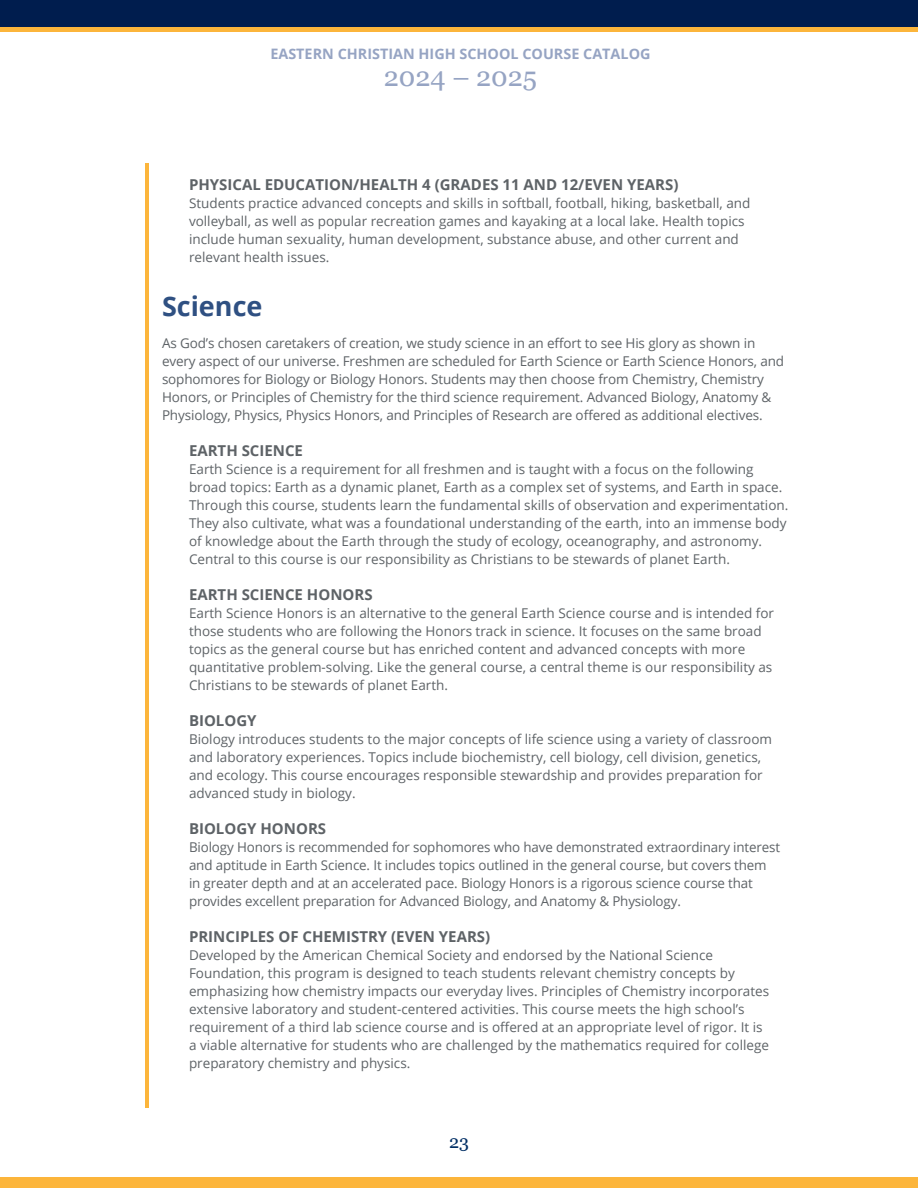
<style>
.page{position:relative;width:918px;height:1188px;background:#fff}
.page>*{position:absolute;margin:0;border:0;box-sizing:border-box;transform-origin:0 0}
.t1{font:27px "Georgia";color:#96a4c3}
.t2{font:700 27px "Open Sans";color:#2f5082}
.t3{font:18px "Georgia";color:#002e64}
.t4{font:700 15px "Open Sans";color:#5e6367}
.t5{font:700 14.4px "Open Sans";color:#96a4c3}
.t6{font:13.5px/18px "Open Sans";color:#5e6367}
</style>
<div class="page">
<div style="left:0;top:0;width:918px;height:27px;background:#001d4e"></div>
<div style="left:0;top:27px;width:918px;height:5px;background:#fcb53b"></div>
<div style="left:0;top:1177px;width:918px;height:11px;background:#fcb53b"></div>
<hr style="left:145px;top:163px;width:3px;height:945px;background:#fcb53b">
<p class="t5" style="left:270px;top:43px;width:382px">EASTERN CHRISTIAN HIGH SCHOOL COURSE CATALOG</p>
<h1 class="t1" style="left:384px;top:57px;width:155px">2024 – 2025</h1>
<p class="t4" style="left:189px;top:174px;width:491px">PHYSICAL EDUCATION/HEALTH 4 (GRADES 11 AND 12/EVEN YEARS)</p>
<p class="t6" style="left:189px;top:194px;width:563px">Students practice advanced concepts and skills in softball, football, hiking, basketball, and volleyball, as well as popular recreation games and kayaking at a local lake. Health topics include human sexuality, human development, substance abuse, and other current and relevant health issues.</p>
<p class="t2" style="left:162px;top:287px;width:102px">Science</p>
<p class="t6" style="left:162px;top:334px;width:624px">As God’s chosen caretakers of creation, we study science in an effort to see His glory as shown in every aspect of our universe. Freshmen are scheduled for Earth Science or Earth Science Honors, and sophomores for Biology or Biology Honors. Students may then choose from Chemistry, Chemistry Honors, or Principles of Chemistry for the third science requirement. Advanced Biology, Anatomy &amp; Physiology, Physics, Physics Honors, and Principles of Research are offered as additional electives.</p>
<p class="t4" style="left:189px;top:440px;width:116px">EARTH SCIENCE</p>
<p class="t6" style="left:189px;top:460px;width:601px">Earth Science is a requirement for all freshmen and is taught with a focus on the following broad topics: Earth as a dynamic planet, Earth as a complex set of systems, and Earth in space.<br>Through this course, students learn the fundamental skills of observation and experimentation.<br>They also cultivate, what was a foundational understanding of the earth, into an immense body of knowledge about the Earth through the study of ecology, oceanography, and astronomy.<br>Central to this course is our responsibility as Christians to be stewards of planet Earth.</p>
<p class="t4" style="left:189px;top:584px;width:185px">EARTH SCIENCE HONORS</p>
<p class="t6" style="left:189px;top:604px;width:587px">Earth Science Honors is an alternative to the general Earth Science course and is intended for those students who are following the Honors track in science. It focuses on the same broad topics as the general course but has enriched content and advanced concepts with more quantitative problem-solving. Like the general course, a central theme is our responsibility as Christians to be stewards of planet Earth.</p>
<p class="t4" style="left:189px;top:710px;width:69px">BIOLOGY</p>
<p class="t6" style="left:189px;top:730px;width:585px">Biology introduces students to the major concepts of life science using a variety of classroom and laboratory experiences. Topics include biochemistry, cell biology, cell division, genetics, and ecology. This course encourages responsible stewardship and provides preparation for advanced study in biology.</p>
<p class="t4" style="left:189px;top:818px;width:139px">BIOLOGY HONORS</p>
<p class="t6" style="left:189px;top:838px;width:593px">Biology Honors is recommended for sophomores who have demonstrated extraordinary interest and aptitude in Earth Science. It includes topics outlined in the general course, but covers them in greater depth and at an accelerated pace. Biology Honors is a rigorous science course that provides excellent preparation for Advanced Biology, and Anatomy &amp; Physiology.</p>
<p class="t4" style="left:189px;top:926px;width:303px">PRINCIPLES OF CHEMISTRY (EVEN YEARS)</p>
<p class="t6" style="left:189px;top:946px;width:582px">Developed by the American Chemical Society and endorsed by the National Science Foundation, this program is designed to teach students relevant chemistry concepts by emphasizing how chemistry impacts our everyday lives. Principles of Chemistry incorporates extensive laboratory and student-centered activities. This course meets the high school’s requirement of a third lab science course and is offered at an appropriate level of rigor. It is a viable alternative for students who are challenged by the mathematics required for college preparatory chemistry and physics.</p>
<h2 class="t3" style="left:449px;top:1128px;width:21px">23</h2>
</div>
